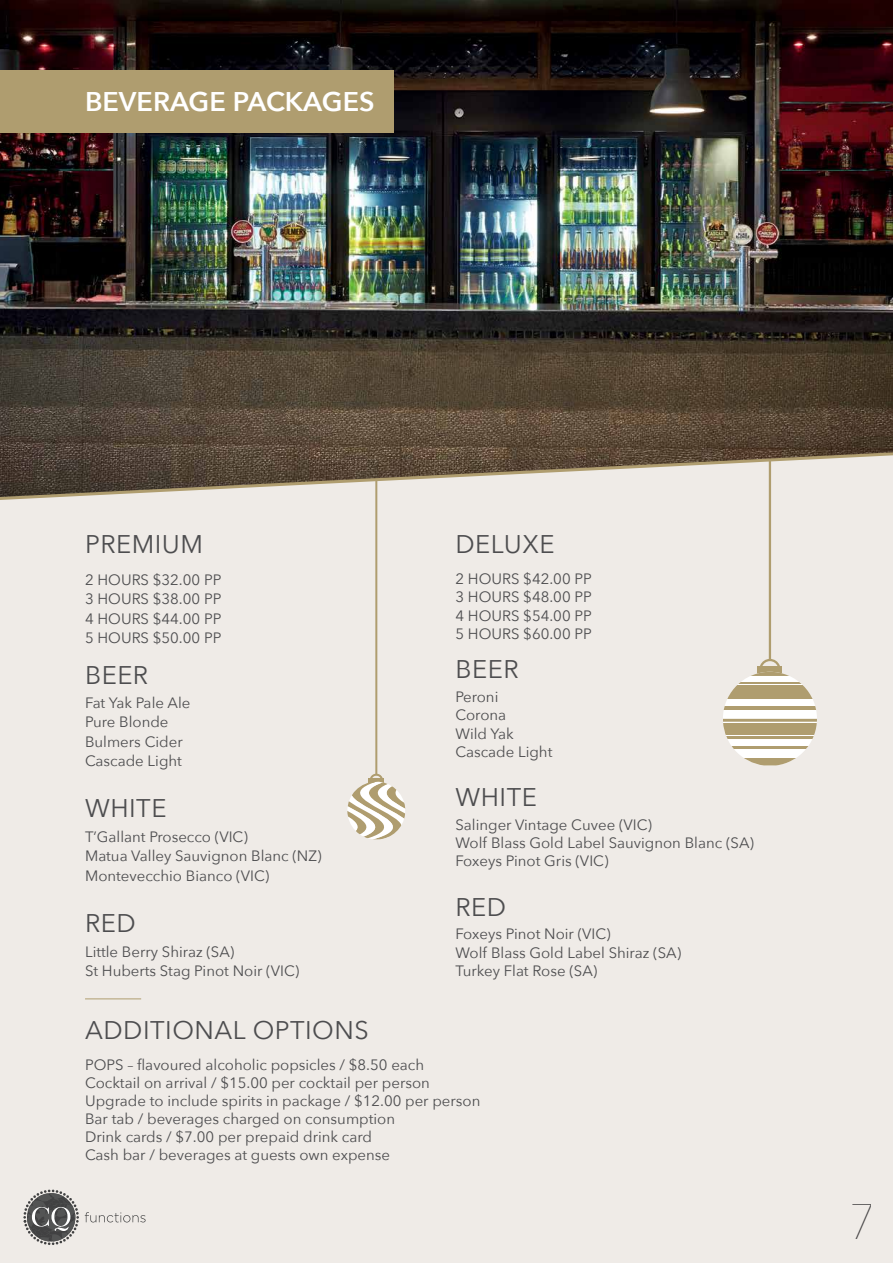
<style>
.page{position:relative;width:893px;height:1263px;background:#fff}
.page>*{position:absolute;margin:0;border:0;box-sizing:border-box;transform-origin:0 0}
.t1{font:200 49.5px "Avenir Next";color:#4d4d4f}
.t2{font:600 27px "Avenir Next";color:#fff}
.t3{font:25.5px "Avenir Next";letter-spacing:.02em;color:#4d4d4f}
.t4{font:15px/18.3px "Avenir Next";color:#4d4d4f}
</style>
<div class="page">
<div style="left:0;top:371px;width:893px;height:892px;background:#efebe7"></div>
<hr style="left:375px;top:311px;width:2px;height:463px;background:#af9d6f">
<svg style="left:347px;top:773px;width:58px;height:66px"></svg>
<hr style="left:769px;top:239px;width:2px;height:421px;background:#af9d6f">
<div style="left:723px;top:672px;width:94px;height:94px;background:#fff;border-radius:50%"></div>
<svg style="left:751px;top:658px;width:38px;height:18px"></svg>
<svg style="left:727px;top:686px;width:86px;height:13px"></svg>
<hr style="left:723px;top:706px;width:94px;height:4px;background:#af9d6f">
<div style="left:723px;top:723px;width:94px;height:12px;background:#af9d6f"></div>
<hr style="left:723px;top:746px;width:94px;height:3px;background:#af9d6f">
<svg style="left:723px;top:719px;width:94px;height:3px"></svg>
<hr style="left:723px;top:736px;width:94px;height:2px;background:#af9d6f">
<hr style="left:723px;top:682px;width:94px;height:2px;background:#af9d6f">
<svg style="left:744px;top:758px;width:52px;height:7px"></svg>
<img style="left:0;top:0;width:893px;height:450px">
<hr style="left:85px;top:998px;width:56px;height:1px;background:#af9d6f">
<svg style="left:0;top:450px;width:893px;height:53px"></svg>
<div style="left:0;top:70px;width:393px;height:63px;background:#af9d6f"></div>
<svg style="left:85px;top:1212px;width:61px;height:10px"></svg>
<svg style="left:23px;top:1189px;width:56px;height:56px"></svg>
<h2 class="t2" style="left:85px;top:78px;width:291px">BEVERAGE PACKAGES</h2>
<h3 class="t3" style="left:85px;top:522px;width:120px">PREMIUM</h3>
<p class="t4" style="left:85px;top:569px;width:138px;line-height:19.4px;text-align:justify">2 HOURS $32.00 PP 3 HOURS $38.00 PP 4 HOURS $44.00 PP 5 HOURS $50.00 PP</p>
<h3 class="t3" style="left:85px;top:653px;width:65px">BEER</h3>
<p class="t4" style="left:85px;top:692px;width:107px;line-height:19.4px">Fat Yak Pale Ale<br>Pure Blonde<br>Bulmers Cider<br>Cascade Light</p>
<h3 class="t3" style="left:85px;top:787px;width:83px">WHITE</h3>
<p class="t4" style="left:85px;top:826px;width:238px;line-height:19.4px">T’Gallant Prosecco (VIC)<br>Matua Valley Sauvignon Blanc (NZ)<br>Montevecchio Bianco (VIC)</p>
<h3 class="t3" style="left:85px;top:902px;width:52px">RED</h3>
<p class="t4" style="left:85px;top:941px;width:216px;line-height:19.4px">Little Berry Shiraz (SA)<br>St Huberts Stag Pinot Noir (VIC)</p>
<h3 class="t3" style="left:455px;top:522px;width:101px">DELUXE</h3>
<p class="t4" style="left:455px;top:569px;width:138px;text-align:justify">2 HOURS $42.00 PP 3 HOURS $48.00 PP 4 HOURS $54.00 PP 5 HOURS $60.00 PP</p>
<h3 class="t3" style="left:455px;top:648px;width:65px">BEER</h3>
<p class="t4" style="left:455px;top:687px;width:98px">Peroni<br>Corona<br>Wild Yak<br>Cascade Light</p>
<h3 class="t3" style="left:455px;top:776px;width:83px">WHITE</h3>
<p class="t4" style="left:455px;top:815px;width:300px">Salinger Vintage Cuvee (VIC)<br>Wolf Blass Gold Label Sauvignon Blanc (SA)<br>Foxeys Pinot Gris (VIC)</p>
<h3 class="t3" style="left:455px;top:885px;width:52px">RED</h3>
<p class="t4" style="left:455px;top:924px;width:227px">Foxeys Pinot Noir (VIC)<br>Wolf Blass Gold Label Shiraz (SA)<br>Turkey Flat Rose (SA)</p>
<h3 class="t3" style="left:85px;top:1009px;width:285px">ADDITIONAL OPTIONS</h3>
<p class="t4" style="left:85px;top:1055px;width:397px">POPS – flavoured alcoholic popsicles / $8.50 each Cocktail on arrival / $15.00 per cocktail per person Upgrade to include spirits in package / $12.00 per person Bar tab / beverages charged on consumption<br>Drink cards / $7.00 per prepaid drink card<br>Cash bar / beverages at guests own expense</p>
<h1 class="t1" style="left:848px;top:1179px;width:29px">7</h1>
</div>
